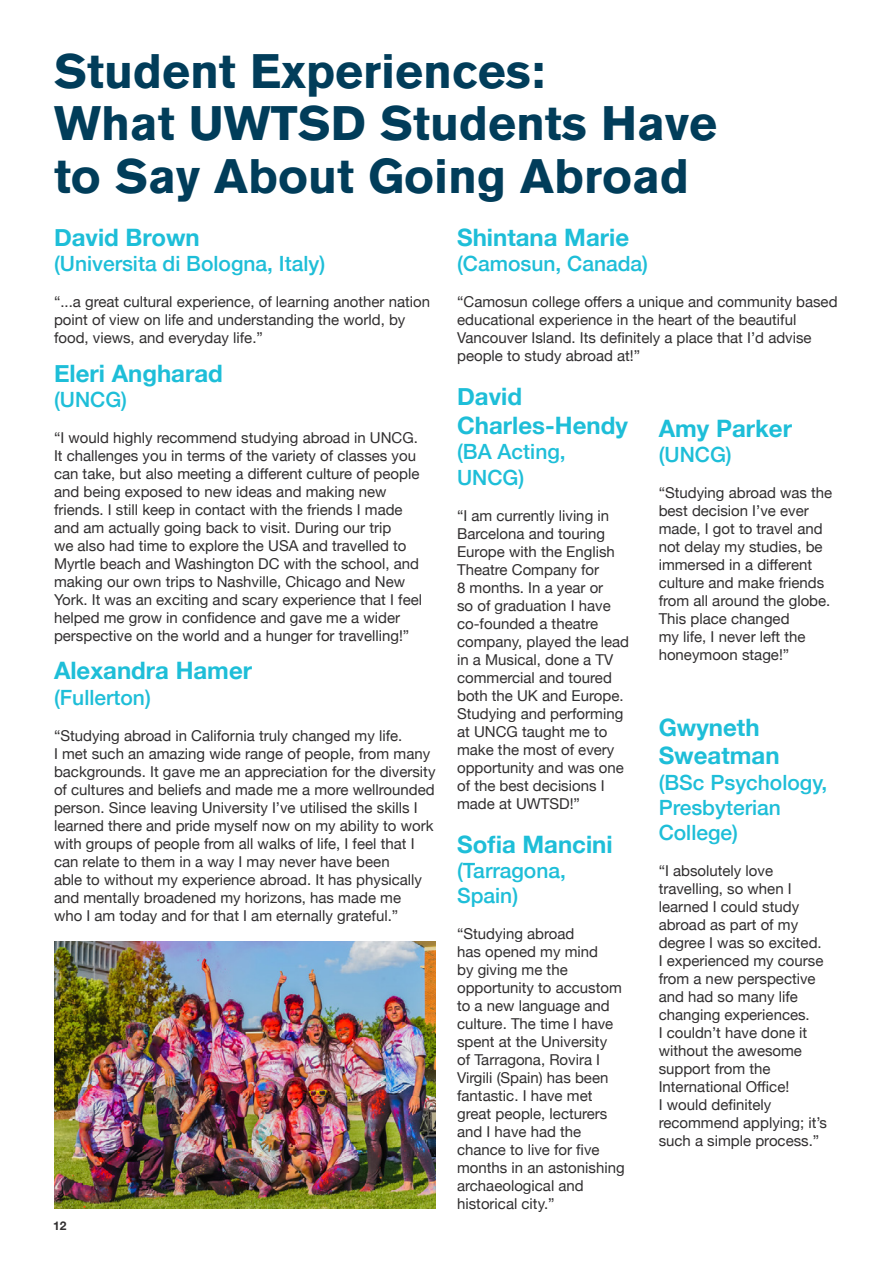
<style>
.page{position:relative;width:893px;height:1263px;background:#fff}
.page>*{position:absolute;margin:0;border:0;box-sizing:border-box;transform-origin:0 0}
.t1{font:700 48px "Akzidenz Grotesk BQ";color:#013d5a}
.t2{font:700 24px "Helvetica Neue";color:#1ebed8}
.t3{font:500 21px "Helvetica Neue";color:#1ebed8}
.t4{font:15px/18px "Helvetica Neue";color:#312f30}
.t5{font:700 12px "Helvetica Neue";color:#312f30}
</style>
<div class="page">
<img style="left:54px;top:942px;width:382px;height:267px">
<p class="t1" style="left:54px;top:43px;width:492px">Student Experiences:</p>
<p class="t1" style="left:54px;top:96px;width:664px">What UWTSD Students Have</p>
<p class="t1" style="left:54px;top:148px;width:636px">to Say About Going Abroad</p>
<p class="t2" style="left:54px;top:219px;width:147px">David Brown</p>
<p class="t3" style="left:54px;top:247px;width:273px">(Universita di Bologna, Italy)</p>
<p class="t4" style="left:54px;top:294px;width:378px">“...a great cultural experience, of learning another nation point of view on life and understanding the world, by food, views, and everyday life.”</p>
<p class="t2" style="left:54px;top:354px;width:170px">Eleri Angharad</p>
<p class="t3" style="left:54px;top:383px;width:75px">(UNCG)</p>
<p class="t4" style="left:54px;top:429px;width:365px">“I would highly recommend studying abroad in UNCG.</p>
<p class="t4" style="left:54px;top:447px;width:363px">It challenges you in terms of the variety of classes you</p>
<p class="t4" style="left:54px;top:465px;width:367px">can take, but also meeting a different culture of people</p>
<p class="t4" style="left:54px;top:483px;width:334px">and being exposed to new ideas and making new</p>
<p class="t4" style="left:54px;top:501px;width:350px">friends. I still keep in contact with the friends I made</p>
<p class="t4" style="left:54px;top:519px;width:339px">and am actually going back to visit. During our trip</p>
<p class="t4" style="left:54px;top:537px;width:354px">we also had time to explore the USA and travelled to</p>
<p class="t4" style="left:54px;top:555px;width:367px">Myrtle beach and Washington DC with the school, and</p>
<p class="t4" style="left:54px;top:573px;width:353px">making our own trips to Nashville, Chicago and New</p>
<p class="t4" style="left:54px;top:591px;width:370px">York. It was an exciting and scary experience that I feel</p>
<p class="t4" style="left:54px;top:609px;width:348px">helped me grow in confidence and gave me a wider</p>
<p class="t4" style="left:54px;top:627px;width:357px">perspective on the world and a hunger for travelling!”</p>
<p class="t2" style="left:54px;top:652px;width:200px">Alexandra Hamer</p>
<p class="t3" style="left:54px;top:680px;width:98px">(Fullerton)</p>
<p class="t4" style="left:54px;top:727px;width:350px">“Studying abroad in California truly changed my life.</p>
<p class="t4" style="left:54px;top:745px;width:378px">I met such an amazing wide range of people, from many</p>
<p class="t4" style="left:54px;top:763px;width:383px">backgrounds. It gave me an appreciation for the diversity</p>
<p class="t4" style="left:54px;top:781px;width:382px">of cultures and beliefs and made me a more wellrounded</p>
<p class="t4" style="left:54px;top:799px;width:381px">person. Since leaving University I’ve utilised the skills I learned there and pride myself now on my ability to work with groups of people from all walks of life, I feel that I can relate to them in a way I may never have been</p>
<p class="t4" style="left:54px;top:871px;width:370px">able to without my experience abroad. It has physically</p>
<p class="t4" style="left:54px;top:889px;width:349px">and mentally broadened my horizons, has made me</p>
<p class="t4" style="left:54px;top:907px;width:346px">who I am today and for that I am eternally grateful.”</p>
<p class="t5" style="left:53px;top:1216px;width:15px">12</p>
<p class="t2" style="left:457px;top:219px;width:173px">Shintana Marie</p>
<p class="t3" style="left:457px;top:247px;width:192px">(Camosun, Canada)</p>
<p class="t4" style="left:457px;top:294px;width:382px">“Camosun college offers a unique and community based educational experience in the heart of the beautiful Vancouver Island. Its definitely a place that I’d advise people to study abroad at!”</p>
<p class="t2" style="left:457px;top:378px;width:66px">David</p>
<p class="t2" style="left:457px;top:407px;width:172px">Charles-Hendy</p>
<p class="t3" style="left:457px;top:435px;width:110px">(BA Acting,</p>
<p class="t3" style="left:457px;top:460px;width:69px">UNCG)</p>
<p class="t4" style="left:457px;top:507px;width:153px">“I am currently living in</p>
<p class="t4" style="left:457px;top:525px;width:150px">Barcelona and touring</p>
<p class="t4" style="left:457px;top:543px;width:159px">Europe with the English</p>
<p class="t4" style="left:457px;top:561px;width:143px">Theatre Company for</p>
<p class="t4" style="left:457px;top:579px;width:148px">8 months. In a year or</p>
<p class="t4" style="left:457px;top:597px;width:155px">so of graduation I have</p>
<p class="t4" style="left:457px;top:615px;width:143px">co-founded a theatre</p>
<p class="t4" style="left:457px;top:633px;width:174px">company, played the lead</p>
<p class="t4" style="left:457px;top:651px;width:158px">in a Musical, done a TV</p>
<p class="t4" style="left:457px;top:669px;width:156px">commercial and toured</p>
<p class="t4" style="left:457px;top:687px;width:168px">both the UK and Europe.</p>
<p class="t4" style="left:457px;top:705px;width:168px">Studying and performing</p>
<p class="t4" style="left:457px;top:723px;width:152px">at UNCG taught me to</p>
<p class="t4" style="left:457px;top:741px;width:159px">make the most of every</p>
<p class="t4" style="left:457px;top:759px;width:168px">opportunity and was one</p>
<p class="t4" style="left:457px;top:777px;width:149px">of the best decisions I</p>
<p class="t4" style="left:457px;top:795px;width:124px">made at UWTSD!”</p>
<p class="t2" style="left:457px;top:825px;width:157px">Sofia Mancini</p>
<p class="t3" style="left:457px;top:853px;width:110px">(Tarragona,</p>
<p class="t3" style="left:457px;top:878px;width:63px">Spain)</p>
<p class="t4" style="left:457px;top:925px;width:119px">“Studying abroad</p>
<p class="t4" style="left:457px;top:943px;width:142px">has opened my mind</p>
<p class="t4" style="left:457px;top:961px;width:112px">by giving me the</p>
<p class="t4" style="left:457px;top:979px;width:166px">opportunity to accustom</p>
<p class="t4" style="left:457px;top:997px;width:154px">to a new language and</p>
<p class="t4" style="left:457px;top:1015px;width:158px">culture. The time I have</p>
<p class="t4" style="left:457px;top:1033px;width:152px">spent at the University</p>
<p class="t4" style="left:457px;top:1051px;width:145px">of Tarragona, Rovira I</p>
<p class="t4" style="left:457px;top:1069px;width:153px">Virgili (Spain) has been</p>
<p class="t4" style="left:457px;top:1087px;width:137px">fantastic. I have met</p>
<p class="t4" style="left:457px;top:1105px;width:152px">great people, lecturers</p>
<p class="t4" style="left:457px;top:1123px;width:126px">and I have had the</p>
<p class="t4" style="left:457px;top:1141px;width:144px">chance to live for five</p>
<p class="t4" style="left:457px;top:1159px;width:169px">months in an astonishing</p>
<p class="t4" style="left:457px;top:1177px;width:128px">archaeological and</p>
<p class="t4" style="left:457px;top:1195px;width:99px">historical city.”</p>
<p class="t2" style="left:659px;top:409px;width:135px">Amy Parker</p>
<p class="t3" style="left:659px;top:438px;width:75px">(UNCG)</p>
<p class="t4" style="left:659px;top:485px;width:175px">“Studying abroad was the best decision I’ve ever made, I got to travel and not delay my studies, be immersed in a different culture and make friends from all around the globe.<br>This place changed<br>my life, I never left the honeymoon stage!”</p>
<p class="t2" style="left:659px;top:708px;width:102px">Gwyneth</p>
<p class="t2" style="left:659px;top:737px;width:122px">Sweatman</p>
<p class="t3" style="left:659px;top:765px;width:170px">(BSc Psychology,</p>
<p class="t3" style="left:659px;top:790px;width:124px">Presbyterian</p>
<p class="t3" style="left:659px;top:815px;width:81px">College)</p>
<p class="t4" style="left:659px;top:862px;width:165px">“I absolutely love travelling, so when I learned I could study abroad as part of my degree I was so excited.</p>
<p class="t4" style="left:659px;top:952px;width:166px">I experienced my course from a new perspective and had so many life changing experiences.<br>I couldn’t have done it without the awesome support from the<br>International Office!</p>
<p class="t4" style="left:659px;top:1096px;width:170px">I would definitely recommend applying; it’s</p>
<p class="t4" style="left:659px;top:1132px;width:162px">such a simple process.”</p>
</div>
